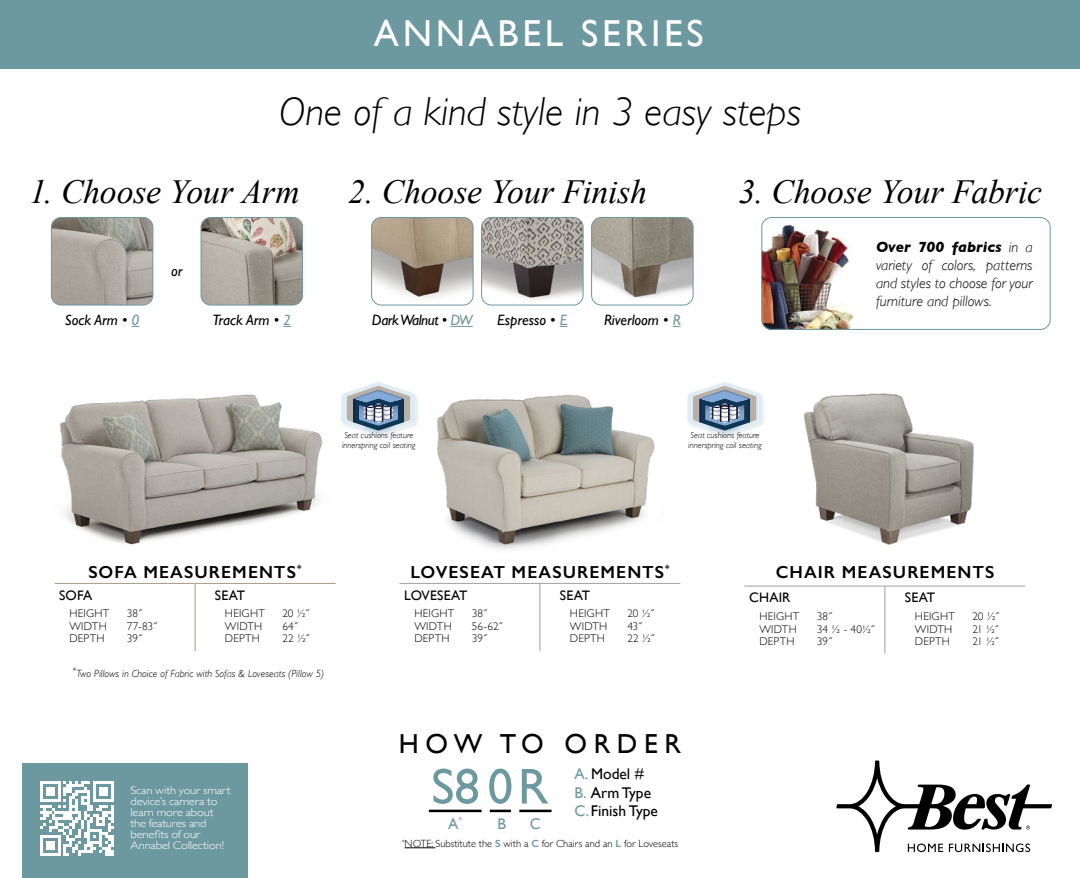
<style>
.page{position:relative;width:1080px;height:878px;background:#fff}
.page>*{position:absolute;margin:0;border:0;box-sizing:border-box;transform-origin:0 0}
.t1{font:50.5px "Gill Sans";color:#6c989f}
.t2{font:italic 300 40.62px "Gill Sans";color:#000}
.t3{font:37.5px "Gill Sans";letter-spacing:.1em;color:#fff}
.t4{font:italic 33.75px "Times New Roman";letter-spacing:-.005em;color:#000}
.t5{font:27.5px "Gill Sans";letter-spacing:.24em;color:#000}
.t6{font:600 17.5px "Gill Sans";letter-spacing:.06em;color:#000}
.t7{font:15.5px/18.4px "Gill Sans";color:#000}
.t8{font:15.5px "Gill Sans";color:#6c989f}
.t9{font:italic 300 15px/18px "Gill Sans";color:#000;text-align:justify}
.t10{font:italic 15px "Gill Sans";color:#000}
.t11{font:italic 15px "Gill Sans";letter-spacing:-.03em;color:#000}
.t12{font:13.75px "Gill Sans";letter-spacing:.01em;color:#000}
.t13{font:300 11.25px "Gill Sans";letter-spacing:.02em;color:#000}
.t14{font:300 11.25px/11px "Gill Sans";letter-spacing:-.01em;color:#fff;scale:1.11 1}
.t15{font:italic 300 10.38px "Gill Sans";color:#000}
.t16{font:300 10.38px "Gill Sans";color:#000}
.t17{font:italic 300 8.75px/10.4px "Gill Sans";color:#000}
.s1{color:#6d979e}
.s2{font-weight:700}
.s3{color:#6c989f}
.s4{font-weight:600;color:#6c989f}
</style>
<div class="page">
<div style="left:0;top:0;width:1080px;height:68px;background:#6c989f"></div>
<svg style="left:836px;top:760px;width:216px;height:92px"></svg>
<hr style="left:405px;top:847px;width:30px;height:1px;background:#000">
<div style="left:22px;top:763px;width:226px;height:115px;background:#6c989f"></div>
<svg style="left:40px;top:781px;width:74px;height:74px"></svg>
<hr style="left:40px;top:852px;width:21px;height:3px;background:#fff">
<div style="left:46px;top:840px;width:9px;height:9px;background:#fff"></div>
<img style="left:763px;top:221px;width:91px;height:108px">
<div style="left:761px;top:217px;width:290px;height:113px;border:1px solid #6d979e;border-radius:10px"></div>
<img style="left:51px;top:217px;width:102px;height:88px">
<div style="left:51px;top:217px;width:102px;height:88px;border:1px solid #6d979e;border-radius:10px"></div>
<img style="left:201px;top:217px;width:102px;height:88px">
<div style="left:201px;top:217px;width:102px;height:88px;border:1px solid #6d979e;border-radius:10px"></div>
<img style="left:372px;top:217px;width:101px;height:88px">
<div style="left:371px;top:217px;width:103px;height:88px;border:1px solid #6d979e;border-radius:10px"></div>
<svg style="left:450px;top:326px;width:23px;height:1px"></svg>
<img style="left:482px;top:217px;width:101px;height:88px">
<div style="left:481px;top:217px;width:103px;height:88px;border:1px solid #6d979e;border-radius:10px"></div>
<img style="left:592px;top:217px;width:101px;height:88px">
<div style="left:591px;top:217px;width:103px;height:88px;border:1px solid #6d979e;border-radius:10px"></div>
<hr style="left:55px;top:583px;width:281px;height:1px;background:#a9a494">
<hr style="left:195px;top:584px;width:1px;height:67px;background:#a9a494">
<img style="left:59px;top:394px;width:264px;height:151px">
<hr style="left:399px;top:583px;width:281px;height:1px;background:#a7a9ac">
<hr style="left:539px;top:584px;width:1px;height:67px;background:#a7a9ac">
<img style="left:437px;top:395px;width:218px;height:155px">
<hr style="left:744px;top:585px;width:281px;height:1px;background:#a7a9ac">
<hr style="left:884px;top:586px;width:1px;height:67px;background:#a7a9ac">
<img style="left:803px;top:393px;width:171px;height:152px">
<hr style="left:429px;top:809px;width:53px;height:3px;background:#000">
<hr style="left:490px;top:809px;width:21px;height:3px;background:#000">
<hr style="left:519px;top:809px;width:33px;height:3px;background:#000">
<img style="left:371px;top:435px;width:18px;height:2px">
<svg style="left:341px;top:382px;width:75px;height:53px"></svg>
<img style="left:717px;top:435px;width:18px;height:2px">
<svg style="left:687px;top:382px;width:75px;height:53px"></svg>
<h3 class="t3" style="left:374px;top:11px;width:331px">ANNABEL SERIES</h3>
<h2 class="t2" style="left:279px;top:89px;width:524px">One of a kind style in 3 easy steps</h2>
<h3 class="t4" style="left:29px;top:168px;width:272px">1. Choose Your Arm</h3>
<h3 class="t10" style="left:171px;top:263px;width:13px">or</h3>
<h3 class="t10" style="left:65px;top:311px;width:76px">Sock Arm • <span class="s1">0</span></h3>
<h3 class="t10" style="left:213px;top:311px;width:80px">Track Arm • <span class="s1">2</span></h3>
<h3 class="t4" style="left:348px;top:168px;width:300px">2. Choose Your Finish</h3>
<h3 class="t11" style="left:372px;top:311px;width:102px">Dark Walnut • <span class="s1">DW</span></h3>
<h3 class="t10" style="left:497px;top:311px;width:72px">Espresso • <span class="s1">E</span></h3>
<h3 class="t10" style="left:604px;top:311px;width:78px">Riverloom • <span class="s1">R</span></h3>
<h3 class="t4" style="left:739px;top:168px;width:305px">3. Choose Your Fabric</h3>
<h3 class="t9" style="left:876px;top:238px;width:158px"><span class="s2">Over 700 fabrics</span> in a variety of colors, patterns and styles to choose for your furniture and pillows.</h3>
<p class="t17" style="left:342px;top:430px;width:75px">Seat cushions feature innerspring coil seating</p>
<p class="t17" style="left:688px;top:430px;width:75px">Seat cushions feature innerspring coil seating</p>
<h3 class="t6" style="left:88px;top:561px;width:215px">SOFA MEASUREMENTS<sup>*</sup></h3>
<p class="t12" style="left:59px;top:587px;width:35px">SOFA</p>
<p class="t13" style="left:69px;top:604px;width:41px">HEIGHT</p>
<p class="t13" style="left:127px;top:604px;width:17px">38˝</p>
<p class="t13" style="left:69px;top:617px;width:39px">WIDTH</p>
<p class="t13" style="left:127px;top:617px;width:32px">77-83˝</p>
<p class="t13" style="left:69px;top:629px;width:37px">DEPTH</p>
<p class="t13" style="left:127px;top:629px;width:17px">39˝</p>
<p class="t12" style="left:215px;top:587px;width:32px">SEAT</p>
<p class="t13" style="left:225px;top:604px;width:41px">HEIGHT</p>
<p class="t13" style="left:282px;top:604px;width:28px">20 ½˝</p>
<p class="t13" style="left:225px;top:617px;width:39px">WIDTH</p>
<p class="t13" style="left:282px;top:617px;width:17px">64˝</p>
<p class="t13" style="left:225px;top:629px;width:37px">DEPTH</p>
<p class="t13" style="left:282px;top:629px;width:28px">22 ½˝</p>
<p class="t15" style="left:73px;top:668px;width:253px"><sup>*</sup>Two Pillows in Choice of Fabric with Sofas &amp; Loveseats (Pillow 5)</p>
<p class="t14" style="left:130px;top:784px;width:92px">Scan with your smart device’s camera to learn more about the features and benefits of our<br>Annabel Collection!</p>
<h3 class="t6" style="left:411px;top:561px;width:261px">LOVESEAT MEASUREMENTS<sup>*</sup></h3>
<p class="t12" style="left:404px;top:587px;width:65px">LOVESEAT</p>
<p class="t13" style="left:414px;top:604px;width:41px">HEIGHT</p>
<p class="t13" style="left:472px;top:604px;width:17px">38˝</p>
<p class="t13" style="left:414px;top:617px;width:39px">WIDTH</p>
<p class="t13" style="left:472px;top:617px;width:32px">56-62˝</p>
<p class="t13" style="left:414px;top:629px;width:37px">DEPTH</p>
<p class="t13" style="left:472px;top:629px;width:17px">39˝</p>
<p class="t12" style="left:560px;top:587px;width:32px">SEAT</p>
<p class="t13" style="left:570px;top:604px;width:41px">HEIGHT</p>
<p class="t13" style="left:627px;top:604px;width:28px">20 ½˝</p>
<p class="t13" style="left:570px;top:617px;width:39px">WIDTH</p>
<p class="t13" style="left:627px;top:617px;width:16px">43˝</p>
<p class="t13" style="left:570px;top:629px;width:37px">DEPTH</p>
<p class="t13" style="left:627px;top:629px;width:28px">22 ½˝</p>
<h3 class="t5" style="left:399px;top:727px;width:284px">HOW TO ORDER</h3>
<h1 class="t1" style="left:431px;top:756px;width:119px">S8 0 R</h1>
<h3 class="t8" style="left:448px;top:814px;width:16px">A<sup>*</sup></h3>
<h3 class="t8" style="left:498px;top:814px;width:10px">B</h3>
<h3 class="t8" style="left:530px;top:814px;width:12px">C</h3>
<h3 class="t7" style="left:575px;top:764px;width:85px"><span class="s3">A.</span> Model #<br><span class="s3">B.</span> Arm Type<br><span class="s3">C.</span> Finish Type</h3>
<p class="t16" style="left:402px;top:835px;width:278px"><sup>*</sup>NOTE: Substitute the <span class="s4">S</span> with a <span class="s4">C</span> for Chairs and an <span class="s4">L</span> for Loveseats</p>
<h3 class="t6" style="left:776px;top:561px;width:220px">CHAIR MEASUREMENTS</h3>
<p class="t12" style="left:749px;top:589px;width:43px">CHAIR</p>
<p class="t13" style="left:759px;top:607px;width:41px">HEIGHT</p>
<p class="t13" style="left:817px;top:607px;width:17px">38˝</p>
<p class="t13" style="left:759px;top:620px;width:39px">WIDTH</p>
<p class="t13" style="left:817px;top:620px;width:59px">34 ½ - 40½˝</p>
<p class="t13" style="left:759px;top:632px;width:37px">DEPTH</p>
<p class="t13" style="left:817px;top:632px;width:17px">39˝</p>
<p class="t12" style="left:905px;top:589px;width:32px">SEAT</p>
<p class="t13" style="left:915px;top:607px;width:41px">HEIGHT</p>
<p class="t13" style="left:972px;top:607px;width:28px">20 ½˝</p>
<p class="t13" style="left:915px;top:620px;width:39px">WIDTH</p>
<p class="t13" style="left:972px;top:620px;width:27px">21 ½˝</p>
<p class="t13" style="left:915px;top:632px;width:37px">DEPTH</p>
<p class="t13" style="left:972px;top:632px;width:27px">21 ½˝</p>
</div>
